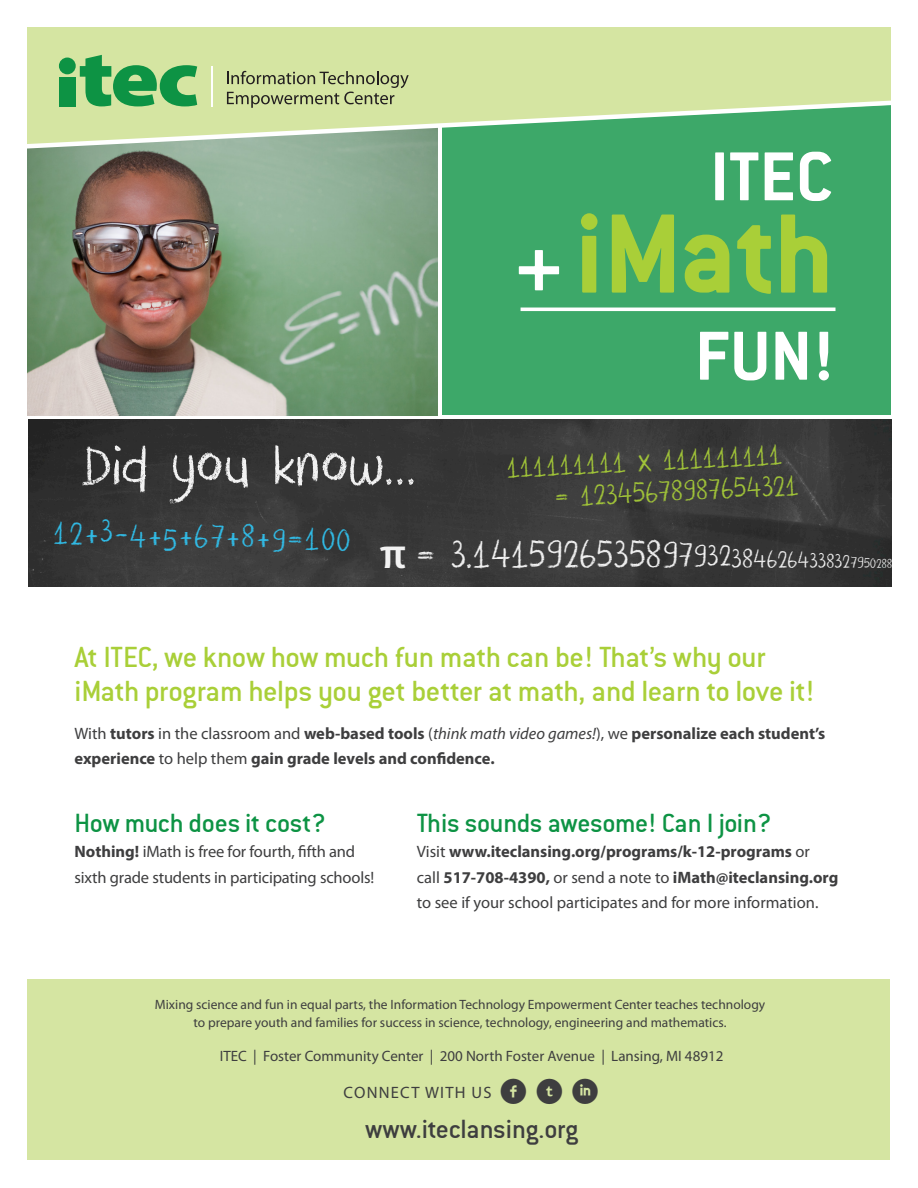
<style>
.page{position:relative;width:918px;height:1188px;background:#fff}
.page>*{position:absolute;margin:0;border:0;box-sizing:border-box;transform-origin:0 0}
.t1{font:700 123.9px "Conduit ITC Pro";letter-spacing:-.01em;color:#a9cf38}
.t2{font:700 93.9px "Conduit ITC Pro";color:#fff}
.t3{font:700 76.05px "Conduit ITC Pro";color:#fff}
.t4{font:700 75.9px "Conduit ITC Pro";color:#fff}
.t5{font:62.7px "DK Crayon Crumble";color:#fff}
.t6{font:44.4px "DK Crayon Crumble";letter-spacing:-.025em;color:#fff}
.t7{font:36.9px "DK Crayon Crumble";color:#30c5f3}
.t8{font:36px "Socialico";color:#3e3e3f}
.t9{font:33.15px/31.7px "DK Crayon Crumble";color:#a9cf38}
.t10{font:31.5px/34.5px "Conduit Md ITCTT Medium";letter-spacing:-.015em;color:#a9cf38}
.t11{font:28.5px "Conduit Md ITCTT Medium";letter-spacing:-.01em;color:#0d9344}
.t12{font:28.5px "Conduit Md ITCTT Medium";letter-spacing:-.015em;color:#3e3e3f}
.t13{font:700 16.5px/25.5px "Myriad Pro";color:#3e3e3f}
.t14{font:16.5px/25.5px "Myriad Pro";letter-spacing:-.01em;color:#3e3e3f}
.t15{font:16.5px "Myriad Pro";letter-spacing:.075em;color:#3e3e3f}
.t16{font:15px "Myriad Pro";color:#3e3e3f}
.t17{font:13.5px "Myriad Pro";color:#3e3e3f}
.s1{font-family:"Conduit ITC Pro";font-weight:700;font-size:42.9px}
.s2{font-size:42px}
.s3{font-size:38.85px}
.s4{font-size:35.55px}
.s5{font-size:33.9px}
.s6{font-size:30.75px}
.s7{font-size:29.1px}
.s8{font-size:27.45px}
.s9{font-size:25.8px}
.s10{font-size:24.3px}
.s11{font-size:22.65px}
.s12{font-size:21px}
.s13{font-size:17.85px}
.s14{font-size:16.2px}
.s15{font-size:14.55px}
.s16{font-weight:400}
.s17{font-weight:400;font-style:italic}
.s18{font-weight:700}
</style>
<div class="page">
<img style="left:28px;top:152px;width:409px;height:263px">
<div style="left:443px;top:28px;width:448px;height:387px;background:#3da869"></div>
<div style="left:28px;top:980px;width:862px;height:180px;background:#d5e5a2"></div>
<img style="left:29px;top:420px;width:862px;height:166px">
<div style="left:27px;top:27px;width:864px;height:70px;background:#d5e5a2"></div>
<div style="left:59px;top:77px;width:17px;height:29px;background:#0d9344"></div>
<svg style="left:80px;top:55px;width:117px;height:42px;background:#6cba70"></svg>
<svg style="left:227px;top:71px;width:182px;height:26px;background:#b4c18a"></svg>
<hr style="left:211px;top:66px;width:2px;height:40px;background:#fff">
<div style="left:59px;top:58px;width:17px;height:16px;background:#0d9344;border-radius:50%"></div>
<hr style="left:521px;top:308px;width:315px;height:3px;background:#fff">
<svg style="left:27px;top:97px;width:864px;height:55px"></svg>
<p class="t2" style="left:515px;top:209px;width:49px">+</p>
<p class="t4" style="left:710px;top:133px;width:124px">ITEC</p>
<p class="t1" style="left:575px;top:182px;width:260px">iMath</p>
<p class="t3" style="left:695px;top:312px;width:142px">FUN!</p>
<h3 class="t9" style="left:552px;top:451px;width:246px;text-indent:-47px;rotate:-3deg">111111111 x 111111111 = 12345678987654321</h3>
<h3 class="t5" style="left:84px;top:428px;width:334px">Did you know...</h3>
<h3 class="t7" style="left:53px;top:512px;width:300px;rotate:1deg">12+3-4+5+67+8+9=100</h3>
<h3 class="t6" style="left:378px;top:528px;width:516px"><span class="s1">π</span> = 3.14159265358<span class="s2">9</span><span class="s3">7</span><span class="s4">9</span><span class="s5">32</span><span class="s6">38</span><span class="s7">4</span><span class="s8">62</span><span class="s9">64</span><span class="s10">33</span><span class="s11">83</span><span class="s12">2</span><span class="s13">79</span><span class="s14">50</span><span class="s15">288</span></h3>
<p class="t10" style="left:75px;top:639px;width:742px">At ITEC, we know how much fun math can be! That’s why our iMath program helps you get better at math, and learn to love it!</p>
<p class="t13" style="left:75px;top:720px;width:752px"><span class="s16">With</span> tutors <span class="s16">in the classroom and</span> web-based tools <span class="s16">(</span><span class="s17">think math video games!</span><span class="s16">), we</span> personalize each student’s experience <span class="s16">to help them</span> gain grade levels and confidence.</p>
<p class="t11" style="left:75px;top:806px;width:253px">How much does it cost?</p>
<p class="t14" style="left:75px;top:839px;width:301px"><span class="s18">Nothing!</span> iMath is free for fourth, fifth and sixth grade students in participating schools!</p>
<p class="t11" style="left:417px;top:806px;width:356px">This sounds awesome! Can I join?</p>
<p class="t13" style="left:417px;top:838px;width:423px"><span class="s16">Visit</span> www.iteclansing.org/programs/k-12-programs <span class="s16">or<br>call</span> 517-708-4390, <span class="s16">or send a note to</span> iMath@iteclansing.org <span class="s16">to see if your school participates and for more information.</span></p>
<p class="t17" style="left:155px;top:996px;width:612px">Mixing science and fun in equal parts, the Information Technology Empowerment Center teaches technology</p>
<p class="t17" style="left:194px;top:1014px;width:535px">to prepare youth and families for success in science, technology, engineering and mathematics.</p>
<p class="t16" style="left:220px;top:1047px;width:505px">ITEC | Foster Community Center | 200 North Foster Avenue | Lansing, MI 48912</p>
<p class="t15" style="left:344px;top:1083px;width:150px">CONNECT WITH US</p>
<p class="t8" style="left:499px;top:1071px;width:102px">foi</p>
<p class="t12" style="left:365px;top:1112px;width:215px">www.iteclansing.org</p>
</div>
